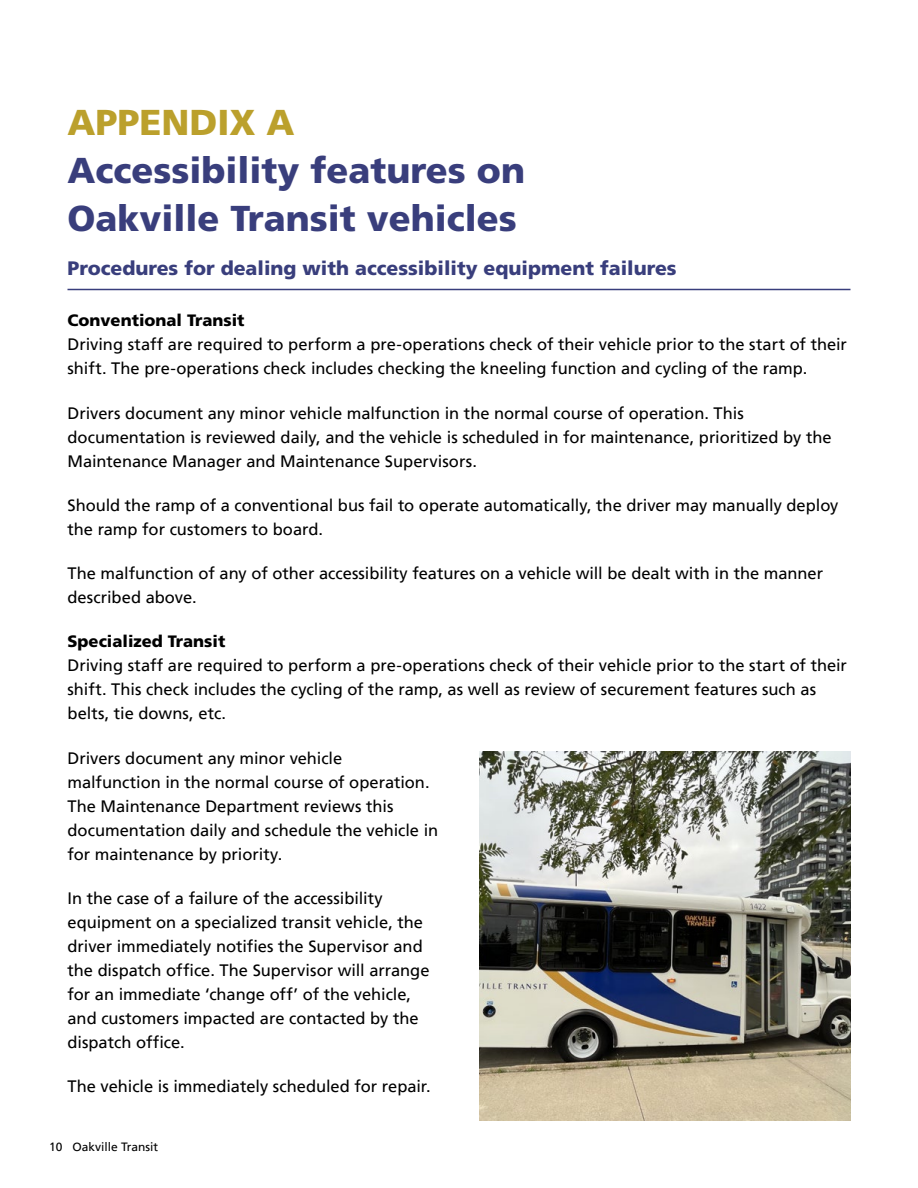
<style>
.page{position:relative;width:918px;height:1188px;background:#fff}
.page>*{position:absolute;margin:0;border:0;box-sizing:border-box;transform-origin:0 0}
.Header_Blue_-_H1{font:900 36px/48px "Frutiger LT Std";color:#393e7c}
.Subhead_Blue_Span{font:900 19.5px "Frutiger LT Std";color:#393e7c}
.Body{font:16.5px/24px "Frutiger";letter-spacing:-.005em;color:#000}
.Subhead_Black_-_H3{font:900 16.5px "Frutiger LT Std";color:#000}
.t1{font:12px "Frutiger";color:#000}
.s1{color:#bba02c}
</style>
<div class="page">
<hr style="left:68px;top:289px;width:782px;height:1px;background:#393e7c">
<img style="left:479px;top:752px;width:371px;height:368px">
<h1 class="Header_Blue_-_H1" style="left:68px;top:98px;width:459px"><span class="s1">APPENDIX A<br></span>Accessibility features on<br>Oakville Transit vehicles</h1>
<p class="Subhead_Blue_Span" style="left:68px;top:257px;width:611px">Procedures for dealing with accessibility equipment failures</p>
<p class="Subhead_Black_-_H3" style="left:68px;top:311px;width:179px">Conventional Transit</p>
<p class="Body" style="left:68px;top:333px;width:781px">Driving staff are required to perform a pre-operations check of their vehicle prior to the start of their shift. The pre-operations check includes checking the kneeling function and cycling of the ramp.</p>
<p class="Body" style="left:68px;top:401px;width:766px">Drivers document any minor vehicle malfunction in the normal course of operation. This documentation is reviewed daily, and the vehicle is scheduled in for maintenance, prioritized by the<br>Maintenance Manager and Maintenance Supervisors.</p>
<p class="Body" style="left:68px;top:493px;width:773px">Should the ramp of a conventional bus fail to operate automatically, the driver may manually deploy the ramp for customers to board.</p>
<p class="Body" style="left:68px;top:561px;width:757px">The malfunction of any of other accessibility features on a vehicle will be dealt with in the manner described above.</p>
<p class="Subhead_Black_-_H3" style="left:68px;top:632px;width:159px">Specialized Transit</p>
<p class="Body" style="left:68px;top:654px;width:781px">Driving staff are required to perform a pre-operations check of their vehicle prior to the start of their shift. This check includes the cycling of the ramp, as well as review of securement features such as belts, tie downs, etc.</p>
<p class="Body" style="left:68px;top:746px;width:372px">Drivers document any minor vehicle malfunction in the normal course of operation.<br>The Maintenance Department reviews this documentation daily and schedule the vehicle in for maintenance by priority.</p>
<p class="Body" style="left:68px;top:886px;width:364px">In the case of a failure of the accessibility equipment on a specialized transit vehicle, the driver immediately notifies the Supervisor and the dispatch office. The Supervisor will arrange for an immediate ‘change off’ of the vehicle, and customers impacted are contacted by the dispatch office.</p>
<p class="Body" style="left:68px;top:1074px;width:365px">The vehicle is immediately scheduled for repair.</p>
<p class="t1" style="left:49px;top:1139px;width:111px">10 Oakville Transit</p>
</div>
